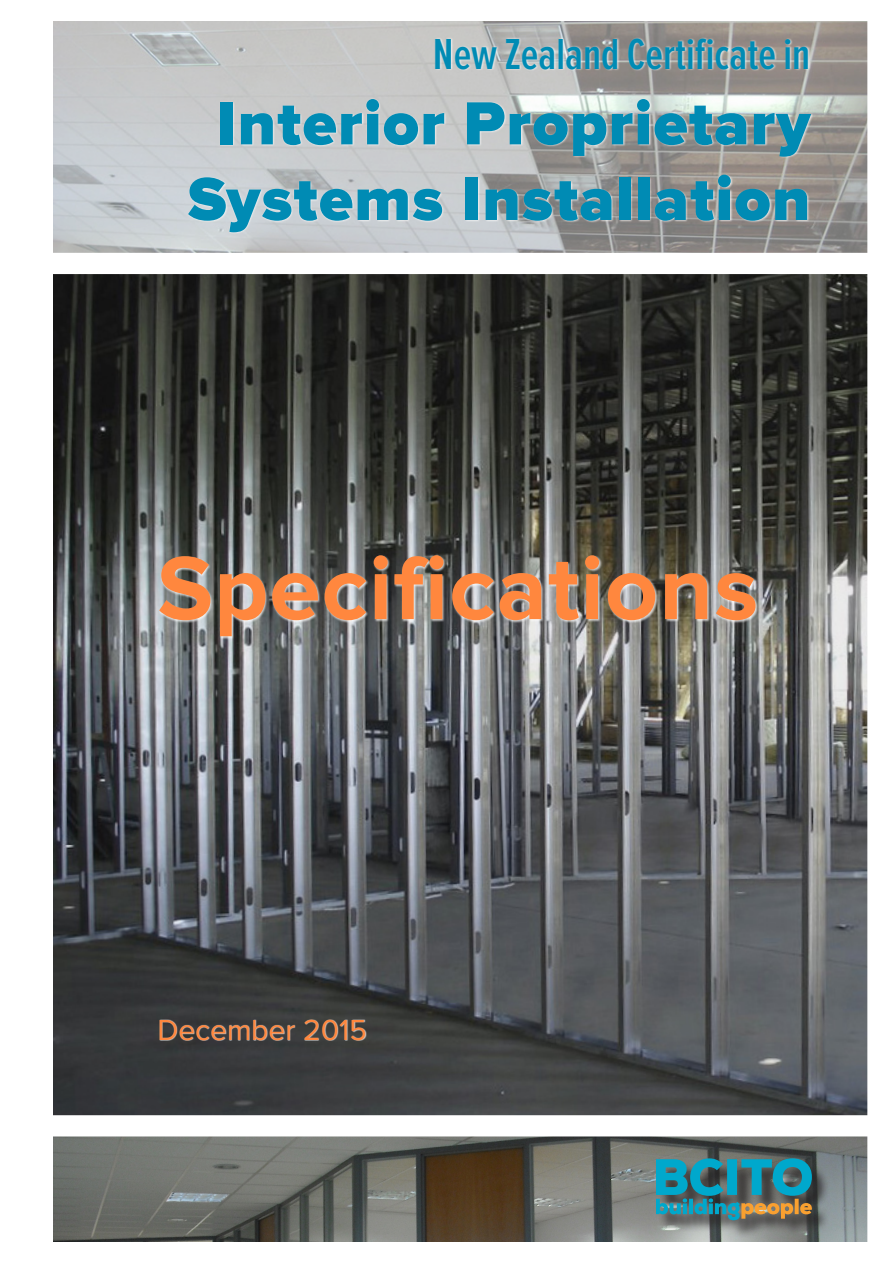
<style>
.page{position:relative;width:893px;height:1263px;background:#fff}
.page>*{position:absolute;margin:0;border:0;box-sizing:border-box;transform-origin:0 0}
.t1{font:700 93px "Proxima Nova";letter-spacing:.01em;color:#ff873e}
.t2{font:900 63px/75.6px "Proxima Nova";letter-spacing:.02em;color:#008bb4;text-align:center}
.t3{font:600 expanded 45px "Proxima Nova";color:#008bb4}
.t4{font:30px "Proxima Nova";color:#ff873e}
</style>
<div class="page">
<img style="left:53px;top:21px;width:814px;height:1094px">
<img style="left:53px;top:1137px;width:814px;height:105px">
<div style="left:0;top:253px;width:893px;height:21px;background:#fff"></div>
<div style="left:159px;top:555px;width:600px;height:84px;background:#fff;opacity:.75"></div>
<div style="left:159px;top:1019px;width:208px;height:22px;background:#fff;opacity:.75"></div>
<div style="left:187px;top:37px;width:626px;height:197px;background:#fff;opacity:.75"></div>
<div style="left:658px;top:1161px;width:172px;height:78px;background:#231f20;opacity:.75"></div>
<svg style="left:656px;top:1158px;width:156px;height:62px;background:#3e7f86"></svg>
<p class="t3" style="left:433px;top:29px;width:379px">New Zealand Certificate in</p>
<p class="t2" style="left:188px;top:87px;width:624px">Interior Proprietary<br>Systems Installation</p>
<p class="t1" style="left:157px;top:535px;width:602px">Specifications</p>
<p class="t4" style="left:157px;top:1013px;width:211px">December 2015</p>
</div>
